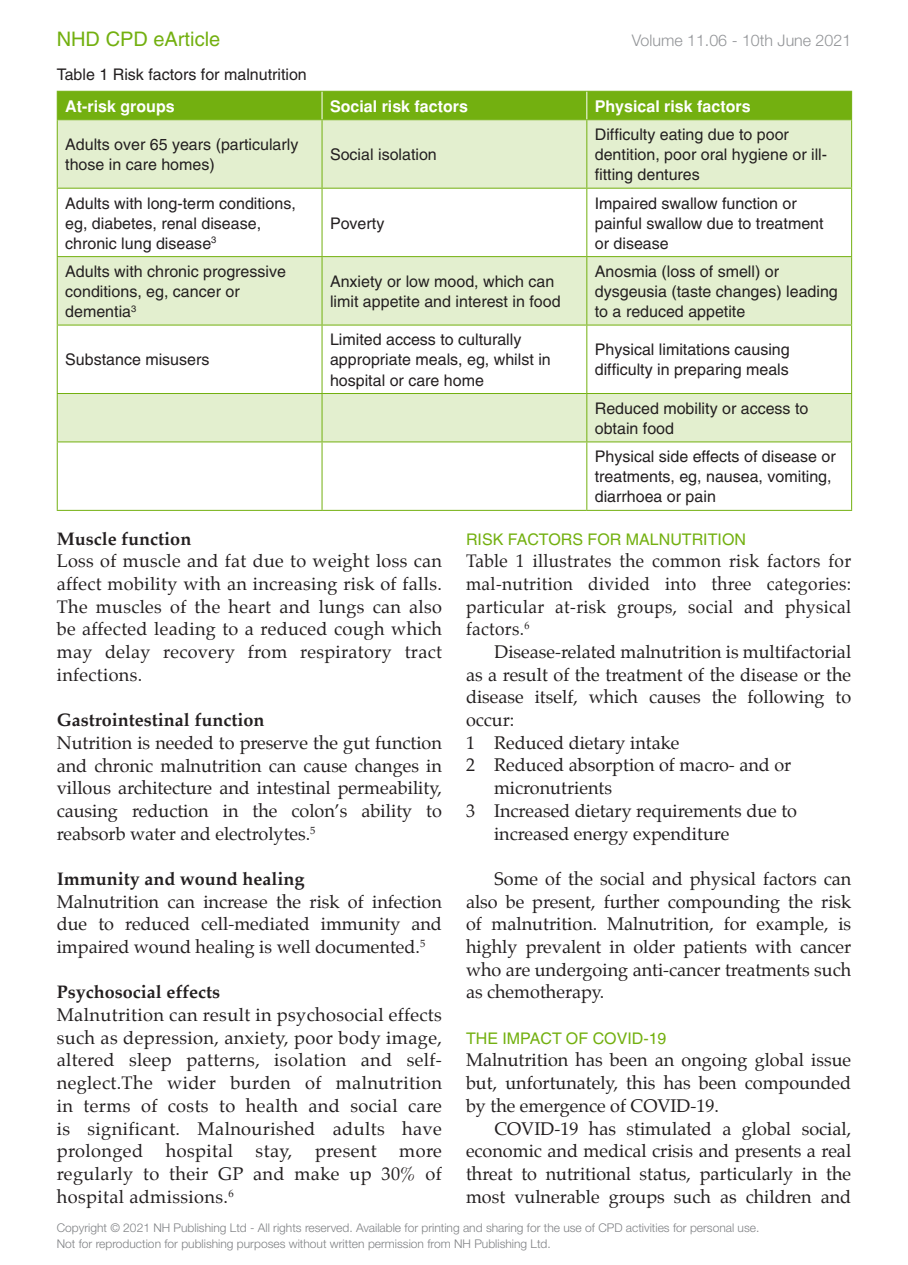
<style>
.page{position:relative;width:908px;height:1265px;background:#fff}
.page>*{position:absolute;margin:0;border:0;box-sizing:border-box;transform-origin:0 0}
.Running_Page_Head{font:20px "Helvetica";color:#73b010}
.body_text{font:18px/22.6px "Palatino";color:#231f20;text-align:justify}
.body_text-2{font:18px/22.6px "Palatino";color:#231f20;text-align:justify;scale:.96 1}
.body_text-3{font:700 18px "Palatino";color:#231f20}
.body_text-4{font:18px "Palatino";letter-spacing:.02em;color:#231f20}
.Table_text{font:16px/20px "Helvetica";color:#231f20}
.Table_text-2{font:700 16px "Helvetica";color:#fff}
.Para_head{font:16px "Helvetica";color:#73b010}
.table_heading{font:16px "Helvetica";color:#231f20}
.Running_Page_Head-2{font:300 16px "Helvetica Neue";color:#939598}
.body_text-5{font:300 12px/16px "Helvetica Neue";color:#808285}
</style>
<div class="page">
<svg style="left:58px;top:120px;width:792px;height:321px;fill:#e3efcf"></svg>
<hr style="left:57px;top:120px;width:1px;height:68px;background:#73b010">
<hr style="left:321px;top:120px;width:1px;height:68px;background:#73b010">
<hr style="left:586px;top:120px;width:1px;height:68px;background:#73b010">
<hr style="left:850px;top:120px;width:1px;height:68px;background:#73b010">
<hr style="left:57px;top:188px;width:265px;height:1px;background:#73b010">
<hr style="left:57px;top:189px;width:1px;height:67px;background:#73b010">
<hr style="left:322px;top:188px;width:264px;height:1px;background:#73b010">
<hr style="left:321px;top:189px;width:1px;height:67px;background:#73b010">
<hr style="left:586px;top:188px;width:265px;height:1px;background:#73b010">
<hr style="left:586px;top:189px;width:1px;height:67px;background:#73b010">
<hr style="left:850px;top:189px;width:1px;height:67px;background:#73b010">
<hr style="left:57px;top:256px;width:265px;height:1px;background:#73b010">
<hr style="left:57px;top:257px;width:1px;height:67px;background:#73b010">
<hr style="left:322px;top:256px;width:264px;height:1px;background:#73b010">
<hr style="left:321px;top:257px;width:1px;height:67px;background:#73b010">
<hr style="left:586px;top:256px;width:265px;height:1px;background:#73b010">
<hr style="left:586px;top:257px;width:1px;height:67px;background:#73b010">
<hr style="left:850px;top:257px;width:1px;height:67px;background:#73b010">
<hr style="left:57px;top:324px;width:265px;height:1px;background:#73b010">
<hr style="left:57px;top:325px;width:1px;height:68px;background:#73b010">
<hr style="left:322px;top:324px;width:264px;height:1px;background:#73b010">
<hr style="left:321px;top:325px;width:1px;height:68px;background:#73b010">
<hr style="left:586px;top:324px;width:265px;height:1px;background:#73b010">
<hr style="left:586px;top:325px;width:1px;height:68px;background:#73b010">
<hr style="left:850px;top:325px;width:1px;height:68px;background:#73b010">
<hr style="left:57px;top:393px;width:265px;height:1px;background:#73b010">
<hr style="left:57px;top:394px;width:1px;height:47px;background:#73b010">
<hr style="left:322px;top:393px;width:264px;height:1px;background:#73b010">
<hr style="left:321px;top:394px;width:1px;height:47px;background:#73b010">
<hr style="left:586px;top:393px;width:265px;height:1px;background:#73b010">
<hr style="left:586px;top:394px;width:1px;height:47px;background:#73b010">
<hr style="left:850px;top:394px;width:1px;height:47px;background:#73b010">
<hr style="left:57px;top:441px;width:265px;height:1px;background:#73b010">
<hr style="left:57px;top:442px;width:1px;height:68px;background:#73b010">
<hr style="left:322px;top:441px;width:264px;height:1px;background:#73b010">
<hr style="left:321px;top:442px;width:1px;height:68px;background:#73b010">
<hr style="left:586px;top:441px;width:265px;height:1px;background:#73b010">
<hr style="left:586px;top:442px;width:1px;height:68px;background:#73b010">
<hr style="left:850px;top:442px;width:1px;height:68px;background:#73b010">
<hr style="left:57px;top:510px;width:265px;height:1px;background:#73b010">
<hr style="left:322px;top:510px;width:264px;height:1px;background:#73b010">
<hr style="left:586px;top:510px;width:265px;height:1px;background:#73b010">
<svg style="left:57px;top:91px;width:794px;height:29px;background:#74b011"></svg>
<p class="Running_Page_Head" style="left:57px;top:27px;width:165px">NHD CPD eArticle</p>
<p class="Running_Page_Head-2" style="left:631px;top:31px;width:221px">Volume 11.06 - 10th June 2021</p>
<p class="table_heading" style="left:57px;top:66px;width:251px">Table 1 Risk factors for malnutrition</p>
<p class="Table_text-2" style="left:65px;top:97px;width:111px">At-risk groups</p>
<p class="Table_text-2" style="left:330px;top:97px;width:139px">Social risk factors</p>
<p class="Table_text-2" style="left:594px;top:97px;width:157px">Physical risk factors</p>
<p class="Table_text" style="left:65px;top:134px;width:234px">Adults over 65 years (particularly those in care homes)</p>
<p class="Table_text" style="left:330px;top:144px;width:108px">Social isolation</p>
<p class="Table_text" style="left:594px;top:124px;width:234px">Difficulty eating due to poor dentition, poor oral hygiene or ill&shy;fitting dentures</p>
<p class="Table_text" style="left:65px;top:193px;width:232px">Adults with long-term conditions, eg, diabetes, renal disease, chronic lung disease<sup>3</sup></p>
<p class="Table_text" style="left:330px;top:213px;width:56px">Poverty</p>
<p class="Table_text" style="left:594px;top:193px;width:230px">Impaired swallow function or painful swallow due to treatment or disease</p>
<p class="Table_text" style="left:65px;top:261px;width:222px">Adults with chronic progressive conditions, eg, cancer or dementia<sup>3</sup></p>
<p class="Table_text" style="left:330px;top:271px;width:232px">Anxiety or low mood, which can limit appetite and interest in food</p>
<p class="Table_text" style="left:594px;top:261px;width:244px">Anosmia (loss of smell) or dysgeusia (taste changes) leading to a reduced appetite</p>
<p class="Table_text" style="left:65px;top:350px;width:146px">Substance misusers</p>
<p class="Table_text" style="left:330px;top:330px;width:222px">Limited access to culturally appropriate meals, eg, whilst in hospital or care home</p>
<p class="Table_text" style="left:594px;top:340px;width:196px">Physical limitations causing difficulty in preparing meals</p>
<p class="Table_text" style="left:594px;top:398px;width:215px">Reduced mobility or access to obtain food</p>
<p class="Table_text" style="left:594px;top:446px;width:242px">Physical side effects of disease or treatments, eg, nausea, vomiting, diarrhoea or pain</p>
<p class="body_text-3" style="left:57px;top:523px;width:136px">Muscle function</p>
<p class="body_text" style="left:57px;top:549px;width:386px">Loss of muscle and fat due to weight loss can affect mobility with an increasing risk of falls.<br>The muscles of the heart and lungs can also be affected leading to a reduced cough which may delay recovery from respiratory tract infections.</p>
<p class="body_text-3" style="left:57px;top:704px;width:209px">Gastrointestinal function</p>
<p class="body_text" style="left:57px;top:731px;width:386px">Nutrition is needed to preserve the gut function and chronic malnutrition can cause changes in villous architecture and intestinal permeability, causing reduction in the colon’s ability to reabsorb water and electrolytes.<sup>5</sup></p>
<p class="body_text-3" style="left:57px;top:863px;width:249px">Immunity and wound healing</p>
<p class="body_text" style="left:57px;top:890px;width:386px">Malnutrition can increase the risk of infection due to reduced cell-mediated immunity and impaired wound healing is well documented.<sup>5</sup></p>
<p class="body_text-3" style="left:57px;top:976px;width:165px">Psychosocial effects</p>
<p class="body_text" style="left:57px;top:1003px;width:386px">Malnutrition can result in psychosocial effects such as depression, anxiety, poor body image, altered sleep patterns, isolation and self&shy;neglect.The wider burden of malnutrition in terms of costs to health and social care is significant. Malnourished adults have prolonged</p>
<p class="body_text-4" style="left:166px;top:1135px;width:69px">hospital</p>
<p class="body_text" style="left:255px;top:1139px;width:38px">stay,</p>
<p class="body_text-4" style="left:315px;top:1135px;width:63px">present</p>
<p class="body_text" style="left:57px;top:1139px;width:386px;text-indent:342px">more regularly to their GP and make up 30% of hospital admissions.<sup>6</sup></p>
<p class="Para_head" style="left:466px;top:529px;width:281px">RISK FACTORS FOR MALNUTRITION</p>
<p class="body_text-2" style="left:466px;top:549px;width:402px">Table 1 illustrates the common risk factors for mal-nutrition divided into three categories: particular at-risk groups, social and physical factors.<sup>6</sup></p>
<p class="body_text" style="left:466px;top:640px;width:386px;text-indent:28px">Disease-related malnutrition is multifactorial as a result of the treatment of the disease or the disease itself, which causes the following to occur:</p>
<p class="body_text" style="left:466px;top:731px;width:215px">1 Reduced dietary intake</p>
<p class="body_text" style="left:494px;top:754px;width:299px;text-indent:-28px">2 Reduced absorption of macro- and or micronutrients</p>
<p class="body_text" style="left:494px;top:799px;width:304px;text-indent:-28px">3 Increased dietary requirements due to increased energy expenditure</p>
<p class="body_text" style="left:466px;top:867px;width:386px;text-indent:28px">Some of the social and physical factors can also be present, further compounding the risk of malnutrition. Malnutrition, for example, is highly prevalent in older patients with cancer who are undergoing anti-cancer treatments such as chemotherapy.</p>
<p class="Para_head" style="left:466px;top:1028px;width:202px">THE IMPACT OF COVID-19</p>
<p class="body_text" style="left:466px;top:1048px;width:386px">Malnutrition has been an ongoing global issue but, unfortunately, this has been compounded by the emergence of COVID-19.</p>
<p class="body_text" style="left:466px;top:1116px;width:386px;text-indent:28px">COVID-19 has stimulated a global social, economic and medical crisis and presents a real threat to nutritional status, particularly in the most vulnerable groups such as children and</p>
<p class="body_text-5" style="left:57px;top:1219px;width:703px">Copyright © 2021 NH Publishing Ltd - All rights reserved. Available for printing and sharing for the use of CPD activities for personal use.<br>Not for reproduction for publishing purposes without written permission from NH Publishing Ltd.</p>
</div>
